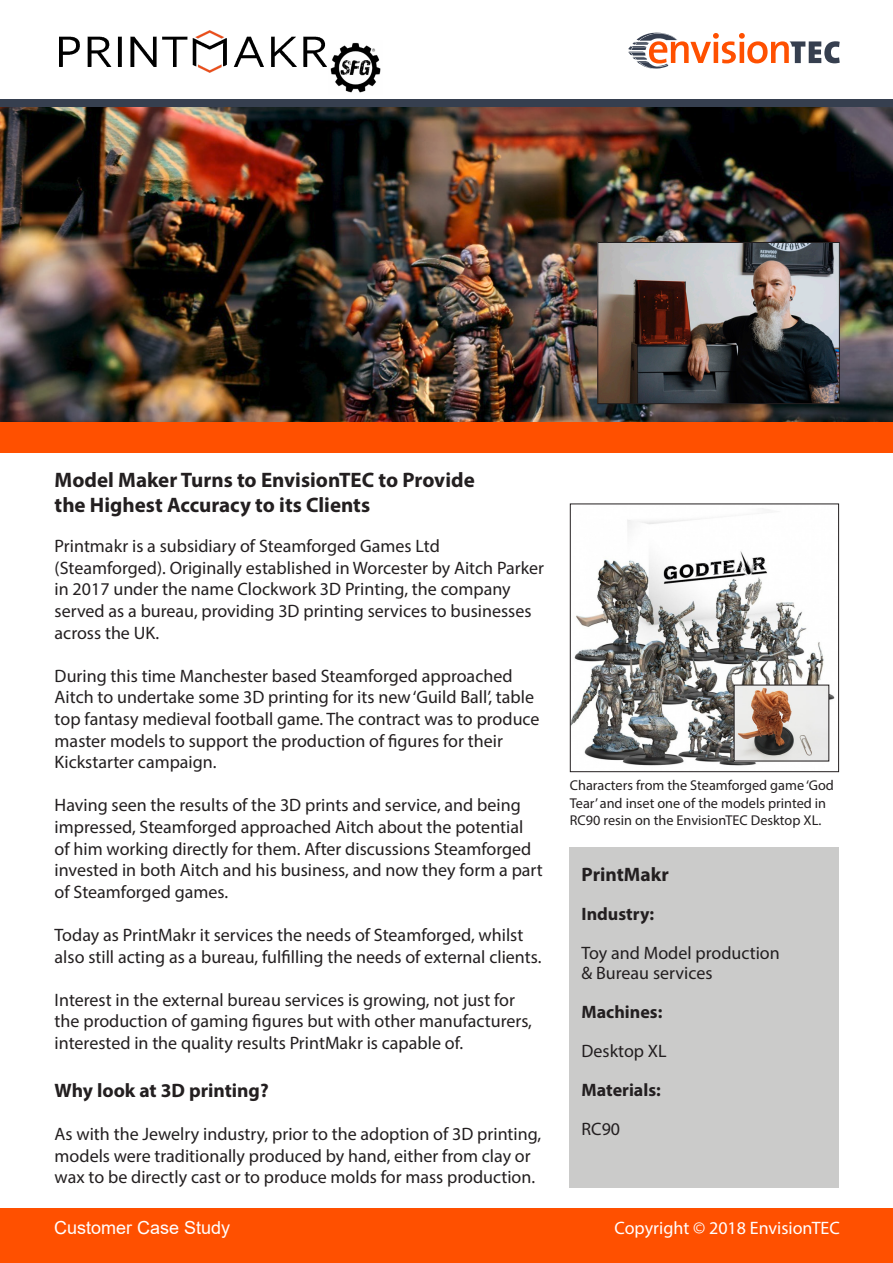
<style>
.page{position:relative;width:893px;height:1263px;background:#fff}
.page>*{position:absolute;margin:0;border:0;box-sizing:border-box;transform-origin:0 0}
.t1{font:700 21px/25.2px "Myriad Pro";color:#231f20}
.t2{font:700 19.5px "Myriad Pro";color:#231f20}
.t3{font:18px/21.6px "Myriad Pro";color:#231f20}
.t4{font:700 18px/39px "Myriad Pro";color:#231f20}
.t5{font:18px "Myriad Pro";color:#fff}
.t6{font:18px "Arial";color:#fff}
.t7{font:14.25px/17.1px "Myriad Pro";color:#231f20}
.s1{font-weight:700}
.s2{font-weight:400}
</style>
<div class="page">
<img style="left:0;top:107px;width:893px;height:315px">
<svg style="left:628px;top:32px;width:212px;height:37px"></svg>
<div style="left:0;top:99px;width:893px;height:8px;background:#363f4f"></div>
<div style="left:0;top:1209px;width:893px;height:54px;background:#ff5000"></div>
<div style="left:0;top:422px;width:893px;height:31px;background:#ff5000"></div>
<div style="left:570px;top:847px;width:269px;height:340px;background:#cbcbca"></div>
<img style="left:59px;top:30px;width:268px;height:43px">
<img style="left:572px;top:519px;width:263px;height:247px">
<div style="left:570px;top:503px;width:269px;height:269px;border:1px solid #231f20"></div>
<img style="left:736px;top:687px;width:91px;height:72px">
<img style="left:599px;top:244px;width:239px;height:158px">
<div style="left:597px;top:242px;width:243px;height:162px;border:1px solid #231f20"></div>
<img style="left:330px;top:42px;width:51px;height:51px">
<p class="t1" style="left:55px;top:466px;width:422px">Model Maker Turns to EnvisionTEC to Provide the Highest Accuracy to its Clients</p>
<p class="t3" style="left:55px;top:535px;width:491px">Printmakr is a subsidiary of Steamforged Games Ltd (Steamforged). Originally established in Worcester by Aitch Parker in 2017 under the name Clockwork 3D Printing, the company served as a bureau, providing 3D printing services to businesses across the UK.</p>
<p class="t3" style="left:55px;top:665px;width:486px">During this time Manchester based Steamforged approached Aitch to undertake some 3D printing for its new ‘Guild Ball’, table top fantasy medieval football game. The contract was to produce master models to support the production of figures for their Kickstarter campaign.</p>
<p class="t3" style="left:55px;top:794px;width:490px">Having seen the results of the 3D prints and service, and being impressed, Steamforged approached Aitch about the potential of him working directly for them. After discussions Steamforged invested in both Aitch and his business, and now they form a part of Steamforged games.</p>
<p class="t3" style="left:55px;top:924px;width:488px">Today as PrintMakr it services the needs of Steamforged, whilst also still acting as a bureau, fulfilling the needs of external clients.</p>
<p class="t3" style="left:55px;top:989px;width:479px">Interest in the external bureau services is growing, not just for the production of gaming figures but with other manufacturers, interested in the quality results PrintMakr is capable of.</p>
<p class="t2" style="left:55px;top:1077px;width:216px">Why look at 3D printing?</p>
<p class="t3" style="left:55px;top:1123px;width:488px">As with the Jewelry industry, prior to the adoption of 3D printing, models were traditionally produced by hand, either from clay or wax to be directly cast or to produce molds for mass production.</p>
<p class="t7" style="left:570px;top:777px;width:265px">Characters from the Steamforged game ‘God<br>Tear’ and inset one of the models printed in<br>RC90 resin on the EnvisionTEC Desktop XL.</p>
<p class="t2" style="left:581px;top:862px;width:89px">PrintMakr</p>
<p class="t3" style="left:581px;top:894px;width:200px;line-height:39px"><span class="s1">Industry:<br></span>Toy and Model production</p>
<p class="t3" style="left:581px;top:961px;width:132px">&amp; Bureau services</p>
<p class="t4" style="left:581px;top:991px;width:87px">Machines:<br><span class="s2">Desktop XL<br></span>Materials:<br><span class="s2">RC90</span></p>
<p class="t6" style="left:54px;top:1215px;width:178px">Customer Case Study</p>
<p class="t5" style="left:614px;top:1217px;width:227px">Copyright © 2018 EnvisionTEC</p>
</div>
